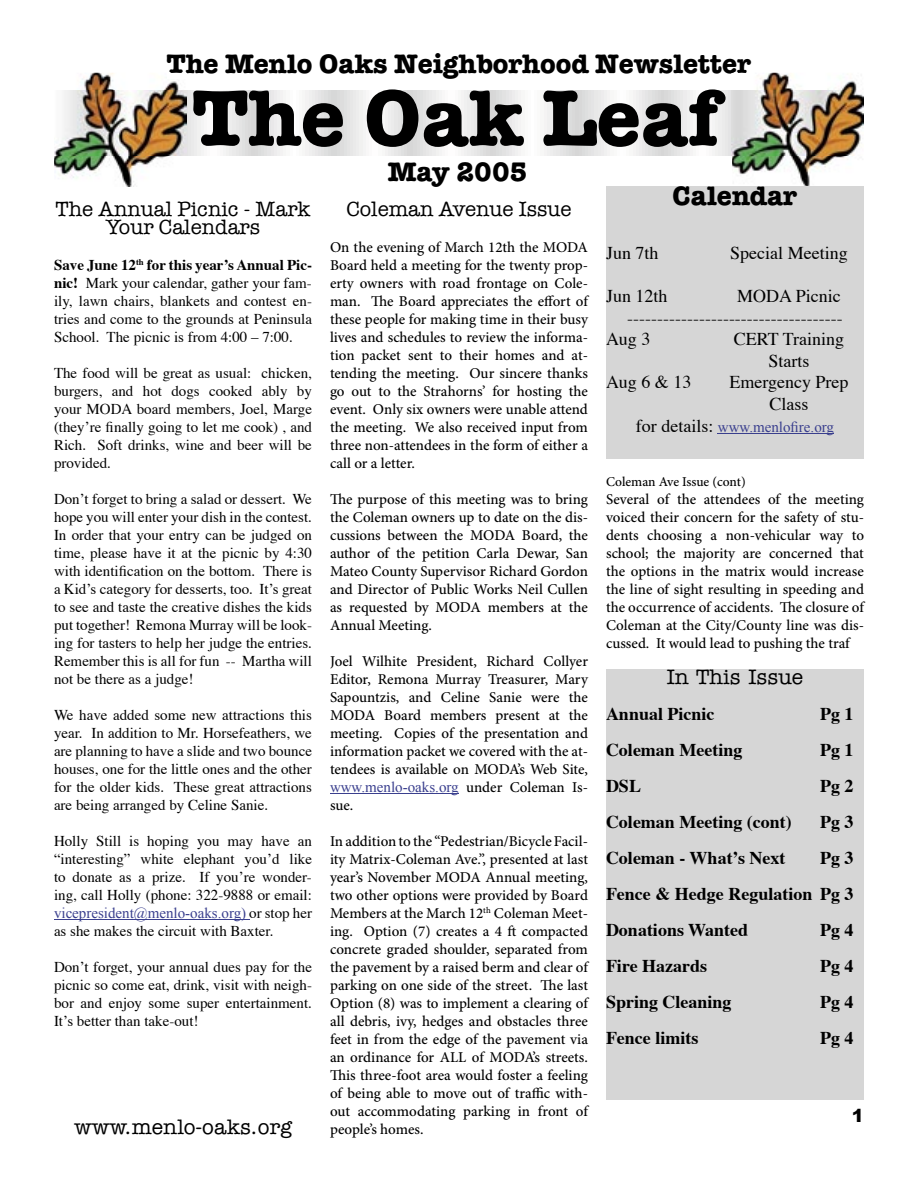
<style>
.page{position:relative;width:918px;height:1188px;background:#fff}
.page>*{position:absolute;margin:0;border:0;box-sizing:border-box;transform-origin:0 0}
.t1{font:700 79.5px "American Typewriter Std";color:#000}
.t2{font:700 27px "American Typewriter Std";color:#000}
.t3{font:21px/18px "American Typewriter";color:#000;text-align:center}
.t4{font:500 21px "American Typewriter Std";color:#000}
.t5{font:700 18px/36px "Times";color:#000;text-align:justify}
.t6{font:18px/21.6px "Times";color:#000;text-align:center}
.t7{font:900 18px "Arial";color:#000}
.t8{font:500 15px/18px "Minion Pro";letter-spacing:-.005em;color:#000;text-align:justify}
.t9{font:15px/18px "Times";color:#000;text-align:justify}
.t10{font:15px "Times New Roman";color:#3a3f8e}
.t11{font:500 13.5px "Minion Pro";letter-spacing:-.005em;color:#000}
.s1{font-family:"Minion Pro";font-weight:500;color:#000}
.s2{font-weight:700}
.s3{font-family:"Times";color:#000}
.s4{font-family:"Times";font-size:18px;color:#000}
</style>
<div class="page">
<svg style="left:186px;top:90px;width:546px;height:65px"></svg>
<img style="left:54px;top:73px;width:132px;height:113px">
<img style="left:167px;top:73px;width:19px;height:6px">
<img style="left:757px;top:73px;width:100px;height:17px">
<img style="left:732px;top:155px;width:122px;height:31px">
<img style="left:732px;top:90px;width:132px;height:65px">
<div style="left:606px;top:186px;width:258px;height:273px;background:#d6d6d6"></div>
<hr style="left:718px;top:433px;width:116px;height:1px;background:#3a3f8e">
<hr style="left:54px;top:919px;width:195px;height:1px;background:#3a3f8e">
<hr style="left:330px;top:793px;width:129px;height:1px;background:#3a3f8e">
<div style="left:606px;top:669px;width:258px;height:431px;background:#d6d6d6"></div>
<h2 class="t2" style="left:167px;top:48px;width:586px">The Menlo Oaks Neighborhood Newsletter</h2>
<h1 class="t1" style="left:193px;top:71px;width:534px">The Oak Leaf</h1>
<h2 class="t2" style="left:388px;top:156px;width:141px">May 2005</h2>
<h2 class="t2" style="left:673px;top:180px;width:126px">Calendar</h2>
<h3 class="t3" style="left:346px;top:200px;width:227px">Coleman Avenue Issue</h3>
<p class="t8" style="left:330px;top:239px;width:260px">On the evening of March 12th the MODA Board held a meeting for the twenty prop&shy;erty owners with road frontage on Cole&shy;man. The Board appreciates the effort of these people for making time in their busy lives and schedules to review the informa&shy;tion packet sent to their homes and at&shy;tending the meeting. Our sincere thanks go out to the Strahorns’ for hosting the event. Only six owners were unable attend the meeting. We also received input from three non-attendees in the form of either a call or a letter.</p>
<p class="t8" style="left:330px;top:491px;width:260px">The purpose of this meeting was to bring the Coleman owners up to date on the dis&shy;cussions between the MODA Board, the author of the petition Carla Dewar, San Mateo County Supervisor Richard Gordon and Director of Public Works Neil Cullen as requested by MODA members at the Annual Meeting.</p>
<p class="t8" style="left:330px;top:653px;width:260px">Joel Wilhite President, Richard Collyer Editor, Remona Murray Treasurer, Mary Sapountzis, and Celine Sanie were the MODA Board members present at the meeting. Copies of the presentation and information packet we covered with the at&shy;tendees is available on MODA’s Web Site,</p>
<p class="t10" style="left:330px;top:778px;width:260px">www.menlo-oaks.org <span class="s1">under Coleman Is-</span></p>
<p class="t8" style="left:330px;top:797px;width:25px">sue.</p>
<p class="t8" style="left:330px;top:833px;width:260px">In addition to the “Pedestrian/Bicycle Facil&shy;ity Matrix-Coleman Ave.”, presented at last year’s November MODA Annual meeting, two other options were provided by Board Members at the March 12<sup>th</sup> Coleman Meet&shy;ing. Option (7) creates a 4 ft compacted concrete graded shoulder, separated from the pavement by a raised berm and clear of parking on one side of the street. The last Option (8) was to implement a clearing of all debris, ivy, hedges and obstacles three feet in from the edge of the pavement via an ordinance for ALL of MODA’s streets.<br>This three-foot area would foster a feeling of being able to move out of traffic with&shy;out accommodating parking in front of people’s homes.</p>
<h3 class="t3" style="left:55px;top:200px;width:257px">The Annual Picnic - Mark<br>Your Calendars</h3>
<p class="t9" style="left:54px;top:255px;width:260px"><span class="s2">Save June 12</span><sup>th</sup> <span class="s2">for this year’s Annual Pic&shy;nic!</span> Mark your calendar, gather your fam&shy;ily, lawn chairs, blankets and contest en&shy;tries and come to the grounds at Peninsula School. The picnic is from 4:00 – 7:00.</p>
<p class="t9" style="left:54px;top:363px;width:260px">The food will be great as usual: chicken, burgers, and hot dogs cooked ably by your MODA board members, Joel, Marge (they’re finally going to let me cook) , and Rich. Soft drinks, wine and beer will be provided.</p>
<p class="t9" style="left:54px;top:489px;width:260px">Don’t forget to bring a salad or dessert. We hope you will enter your dish in the contest.<br>In order that your entry can be judged on time, please have it at the picnic by 4:30 with identification on the bottom. There is a Kid’s category for desserts, too. It’s great to see and taste the creative dishes the kids put together! Remona Murray will be look&shy;ing for tasters to help her judge the entries.<br>Remember this is all for fun -- Martha will not be there as a judge!</p>
<p class="t9" style="left:54px;top:705px;width:260px">We have added some new attractions this year. In addition to Mr. Horsefeathers, we are planning to have a slide and two bounce houses, one for the little ones and the other for the older kids. These great attractions are being arranged by Celine Sanie.</p>
<p class="t9" style="left:54px;top:831px;width:259px">Holly Still is hoping you may have an “interesting” white elephant you’d like to donate as a prize. If you’re wonder&shy;ing, call Holly (phone: 322-9888 or email:</p>
<p class="t10" style="left:54px;top:904px;width:260px">vicepresident@menlo-oaks.org) <span class="s3">or stop her</span></p>
<p class="t9" style="left:54px;top:921px;width:221px">as she makes the circuit with Baxter.</p>
<p class="t9" style="left:54px;top:957px;width:260px">Don’t forget, your annual dues pay for the picnic so come eat, drink, visit with neigh&shy;bor and enjoy some super entertainment.<br>It’s better than take-out!</p>
<p class="t6" style="left:606px;top:240px;width:54px">Jun 7th</p>
<p class="t6" style="left:730px;top:240px;width:119px">Special Meeting</p>
<p class="t6" style="left:606px;top:284px;width:63px">Jun 12th</p>
<p class="t6" style="left:737px;top:284px;width:105px">MODA Picnic</p>
<p class="t6" style="left:627px;top:305px;width:217px">------------------------------------</p>
<p class="t6" style="left:606px;top:327px;width:46px">Aug 3</p>
<p class="t6" style="left:734px;top:327px;width:112px">CERT Training<br>Starts</p>
<p class="t6" style="left:606px;top:370px;width:87px">Aug 6 &amp; 13</p>
<p class="t6" style="left:729px;top:370px;width:121px">Emergency Prep<br>Class</p>
<p class="t10" style="left:636px;top:418px;width:200px"><span class="s4">for details:</span> www.menlofire.org</p>
<p class="t11" style="left:606px;top:474px;width:141px">Coleman Ave Issue (cont)</p>
<p class="t8" style="left:606px;top:491px;width:260px">Several of the attendees of the meeting voiced their concern for the safety of stu&shy;dents choosing a non-vehicular way to school; the majority are concerned that the options in the matrix would increase the line of sight resulting in speeding and the occurrence of accidents. The closure of Coleman at the City/County line was dis&shy;cussed. It would lead to pushing the traf</p>
<h3 class="t4" style="left:667px;top:665px;width:138px">In This Issue</h3>
<p class="t5" style="left:606px;top:694px;width:110px">Annual Picnic</p>
<p class="t5" style="left:820px;top:694px;width:35px">Pg 1</p>
<p class="t5" style="left:606px;top:730px;width:138px">Coleman Meeting</p>
<p class="t5" style="left:820px;top:730px;width:35px">Pg 1</p>
<p class="t5" style="left:606px;top:766px;width:37px">DSL</p>
<p class="t5" style="left:820px;top:766px;width:35px">Pg 2</p>
<p class="t5" style="left:606px;top:802px;width:187px">Coleman Meeting (cont)</p>
<p class="t5" style="left:820px;top:802px;width:35px">Pg 3</p>
<p class="t5" style="left:606px;top:838px;width:181px">Coleman - What’s Next</p>
<p class="t5" style="left:606px;top:838px;width:249px;text-indent:214px">Pg 3<br>Fence &amp; Hedge Regulation Pg 3<br>Donations Wanted</p>
<p class="t5" style="left:820px;top:910px;width:35px">Pg 4</p>
<p class="t5" style="left:606px;top:946px;width:103px">Fire Hazards</p>
<p class="t5" style="left:820px;top:946px;width:35px">Pg 4</p>
<p class="t5" style="left:606px;top:982px;width:127px">Spring Cleaning</p>
<p class="t5" style="left:820px;top:982px;width:35px">Pg 4</p>
<p class="t5" style="left:606px;top:1018px;width:94px">Fence limits</p>
<p class="t5" style="left:820px;top:1018px;width:35px">Pg 4</p>
<p class="t7" style="left:852px;top:1105px;width:14px">1</p>
<h3 class="t4" style="left:74px;top:1115px;width:219px">www.menlo-oaks.org</h3>
</div>
